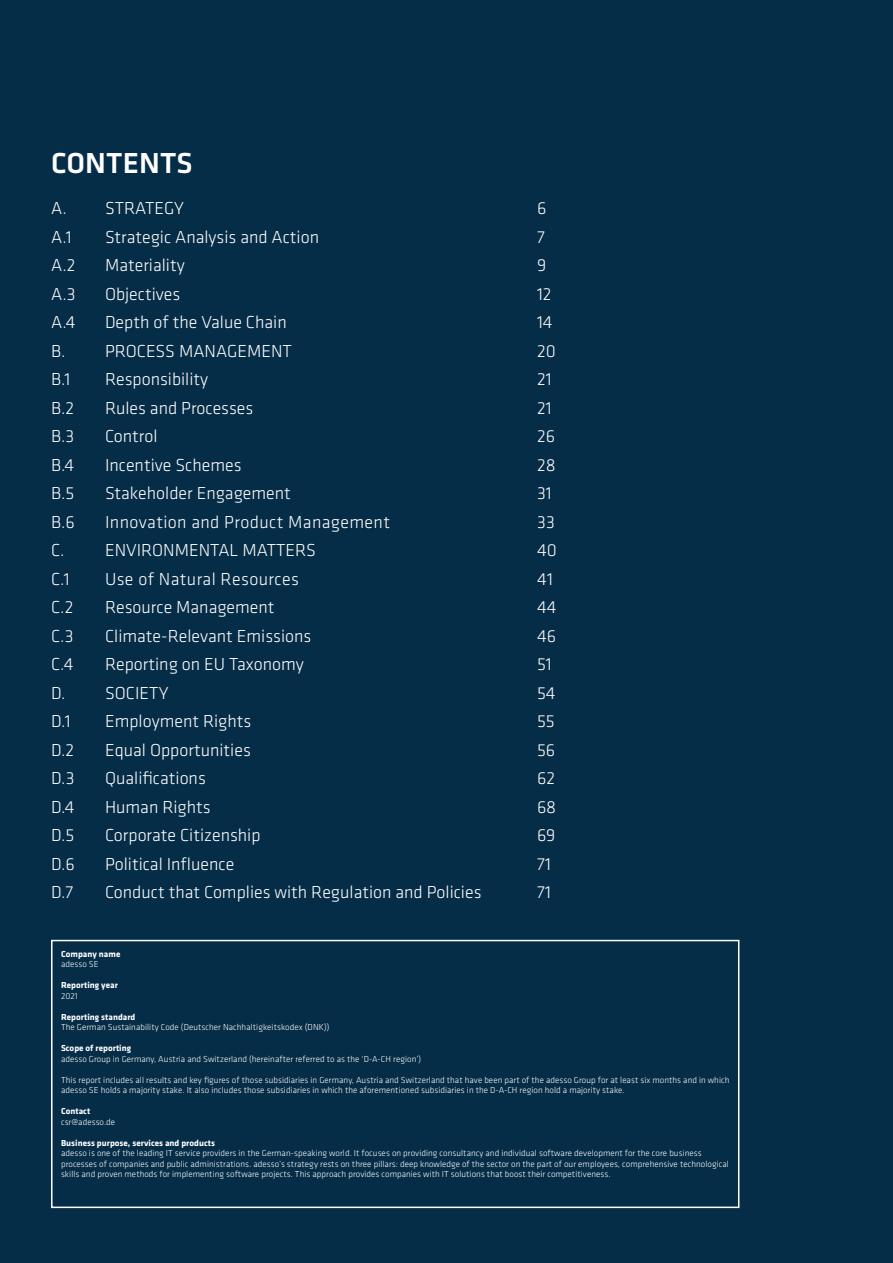
<style>
.page{position:relative;width:893px;height:1263px;background:#062d47}
.page>*{position:absolute;margin:0;border:0;box-sizing:border-box;transform-origin:0 0}
.t1{font:500 30px "Klavika";letter-spacing:.005em;color:#fff}
.t2{font:300 18px "Klavika";color:#fff}
.t3{font:300 18px "Klavika";letter-spacing:.02em;color:#fff}
.t4{font:300 9px/10.5px "Klavika";letter-spacing:.005em;color:#fff}
.t5{font:700 9px "Klavika";letter-spacing:.005em;color:#fff}
</style>
<div class="page">
<div style="left:51px;top:940px;width:688px;height:268px;border:2px solid #fff"></div>
<h1 class="t1" style="left:51px;top:147px;width:143px">CONTENTS</h1>
<h2 class="t2" style="left:51px;top:198px;width:134px">A. STRATEGY</h2>
<h2 class="t2" style="left:537px;top:198px;width:11px">6</h2>
<h2 class="t2" style="left:51px;top:227px;width:22px">A.1</h2>
<h2 class="t2" style="left:105px;top:227px;width:216px">Strategic Analysis and Action</h2>
<h2 class="t2" style="left:537px;top:227px;width:9px">7</h2>
<h2 class="t2" style="left:51px;top:255px;width:26px">A.2</h2>
<h2 class="t2" style="left:105px;top:255px;width:81px">Materiality</h2>
<h2 class="t2" style="left:537px;top:255px;width:11px">9</h2>
<h2 class="t2" style="left:51px;top:284px;width:26px">A.3</h2>
<h2 class="t2" style="left:105px;top:284px;width:77px">Objectives</h2>
<h2 class="t2" style="left:537px;top:284px;width:16px">12</h2>
<h2 class="t2" style="left:51px;top:312px;width:26px">A.4</h2>
<h2 class="t2" style="left:105px;top:312px;width:183px">Depth of the Value Chain</h2>
<h2 class="t2" style="left:537px;top:312px;width:17px">14</h2>
<h2 class="t2" style="left:51px;top:341px;width:242px">B. PROCESS MANAGEMENT</h2>
<h2 class="t2" style="left:537px;top:341px;width:20px">20</h2>
<h2 class="t2" style="left:51px;top:369px;width:21px">B.1</h2>
<h2 class="t2" style="left:105px;top:369px;width:105px">Responsibility</h2>
<h2 class="t2" style="left:537px;top:369px;width:16px">21</h2>
<h2 class="t2" style="left:51px;top:398px;width:25px">B.2</h2>
<h2 class="t2" style="left:105px;top:398px;width:150px">Rules and Processes</h2>
<h2 class="t2" style="left:537px;top:398px;width:16px">21</h2>
<h2 class="t2" style="left:51px;top:426px;width:25px">B.3</h2>
<h2 class="t2" style="left:105px;top:426px;width:54px">Control</h2>
<h2 class="t2" style="left:537px;top:426px;width:20px">26</h2>
<h2 class="t2" style="left:51px;top:455px;width:25px">B.4</h2>
<h2 class="t2" style="left:105px;top:455px;width:138px">Incentive Schemes</h2>
<h2 class="t2" style="left:537px;top:455px;width:20px">28</h2>
<h2 class="t2" style="left:51px;top:483px;width:25px">B.5</h2>
<h2 class="t2" style="left:105px;top:483px;width:187px">Stakeholder Engagement</h2>
<h2 class="t2" style="left:537px;top:483px;width:16px">31</h2>
<h2 class="t2" style="left:51px;top:512px;width:25px">B.6</h2>
<h2 class="t3" style="left:105px;top:512px;width:287px">Innovation and Product Management</h2>
<h2 class="t2" style="left:537px;top:512px;width:20px">33</h2>
<h2 class="t2" style="left:51px;top:540px;width:266px">C. ENVIRONMENTAL MATTERS</h2>
<h2 class="t2" style="left:537px;top:540px;width:21px">40</h2>
<h2 class="t2" style="left:51px;top:569px;width:20px">C.1</h2>
<h2 class="t3" style="left:105px;top:569px;width:195px">Use of Natural Resources</h2>
<h2 class="t2" style="left:537px;top:569px;width:17px">41</h2>
<h2 class="t2" style="left:51px;top:597px;width:24px">C.2</h2>
<h2 class="t2" style="left:105px;top:597px;width:171px">Resource Management</h2>
<h2 class="t2" style="left:537px;top:597px;width:21px">44</h2>
<h2 class="t2" style="left:51px;top:626px;width:24px">C.3</h2>
<h2 class="t2" style="left:105px;top:626px;width:208px">Climate-Relevant Emissions</h2>
<h2 class="t2" style="left:537px;top:626px;width:21px">46</h2>
<h2 class="t2" style="left:51px;top:654px;width:24px">C.4</h2>
<h2 class="t2" style="left:105px;top:654px;width:200px">Reporting on EU Taxonomy</h2>
<h2 class="t2" style="left:537px;top:654px;width:16px">51</h2>
<h2 class="t2" style="left:51px;top:683px;width:119px">D. SOCIETY</h2>
<h2 class="t2" style="left:537px;top:683px;width:20px">54</h2>
<h2 class="t2" style="left:51px;top:711px;width:21px">D.1</h2>
<h2 class="t2" style="left:105px;top:711px;width:148px">Employment Rights</h2>
<h2 class="t2" style="left:537px;top:711px;width:19px">55</h2>
<h2 class="t2" style="left:51px;top:740px;width:25px">D.2</h2>
<h2 class="t2" style="left:105px;top:740px;width:147px">Equal Opportunities</h2>
<h2 class="t2" style="left:537px;top:740px;width:20px">56</h2>
<h2 class="t2" style="left:51px;top:768px;width:25px">D.3</h2>
<h2 class="t2" style="left:105px;top:768px;width:102px">Qualifications</h2>
<h2 class="t2" style="left:537px;top:768px;width:19px">62</h2>
<h2 class="t2" style="left:51px;top:797px;width:25px">D.4</h2>
<h2 class="t2" style="left:105px;top:797px;width:107px">Human Rights</h2>
<h2 class="t2" style="left:537px;top:797px;width:21px">68</h2>
<h2 class="t2" style="left:51px;top:825px;width:25px">D.5</h2>
<h2 class="t2" style="left:105px;top:825px;width:157px">Corporate Citizenship</h2>
<h2 class="t2" style="left:537px;top:825px;width:20px">69</h2>
<h2 class="t2" style="left:51px;top:854px;width:25px">D.6</h2>
<h2 class="t2" style="left:105px;top:854px;width:131px">Political Influence</h2>
<h2 class="t2" style="left:537px;top:854px;width:15px">71</h2>
<h2 class="t2" style="left:51px;top:882px;width:24px">D.7</h2>
<h2 class="t2" style="left:105px;top:882px;width:378px">Conduct that Complies with Regulation and Policies</h2>
<h2 class="t2" style="left:537px;top:882px;width:15px">71</h2>
<p class="t5" style="left:61px;top:949px;width:61px">Company name</p>
<p class="t4" style="left:61px;top:959px;width:39px">adesso SE</p>
<p class="t5" style="left:61px;top:980px;width:58px">Reporting year</p>
<p class="t4" style="left:61px;top:990px;width:18px">2021</p>
<p class="t5" style="left:61px;top:1012px;width:76px">Reporting standard</p>
<p class="t4" style="left:61px;top:1022px;width:270px">The German Sustainability Code (Deutscher Nachhaltigkeitskodex (DNK))</p>
<p class="t5" style="left:61px;top:1043px;width:72px">Scope of reporting</p>
<p class="t4" style="left:61px;top:1053px;width:362px">adesso Group in Germany, Austria and Switzerland (hereinafter referred to as the ‘D-A-CH region’)</p>
<p class="t4" style="left:61px;top:1074px;width:670px">This report includes all results and key figures of those subsidiaries in Germany, Austria and Switzerland that have been part of the adesso Group for at least six months and in which adesso SE holds a majority stake. It also includes those subsidiaries in which the aforementioned subsidiaries in the D-A-CH region hold a majority stake.</p>
<p class="t5" style="left:61px;top:1106px;width:31px">Contact</p>
<p class="t4" style="left:61px;top:1116px;width:56px">csr@adesso.de</p>
<p class="t5" style="left:61px;top:1138px;width:155px">Business purpose, services and products</p>
<p class="t4" style="left:61px;top:1148px;width:669px">adesso is one of the leading IT service providers in the German-speaking world. It focuses on providing consultancy and individual software development for the core business processes of companies and public administrations. adesso’s strategy rests on three pillars: deep knowledge of the sector on the part of our employees, comprehensive technological skills and proven methods for implementing software projects. This approach provides companies with IT solutions that boost their competitiveness.</p>
</div>
